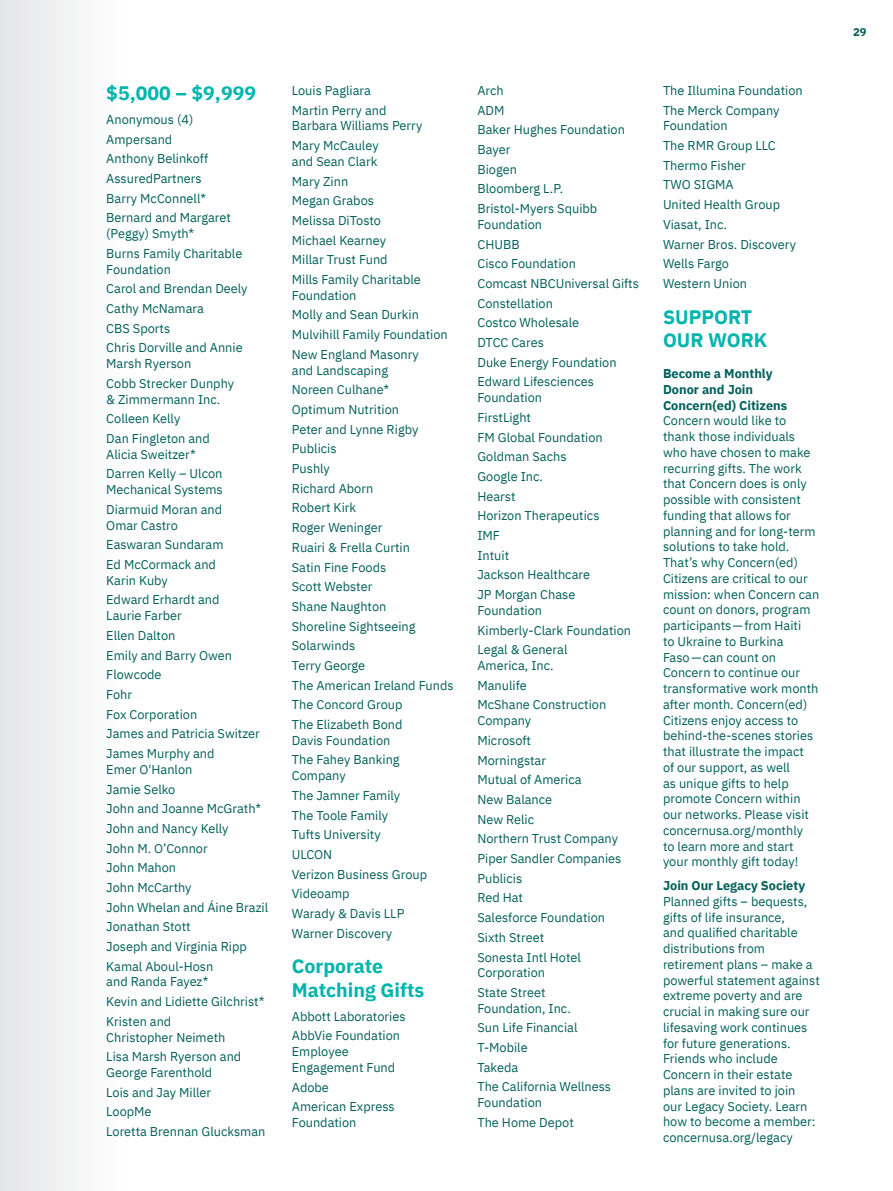
<style>
.page{position:relative;width:893px;height:1191px;background:#fff}
.page>*{position:absolute;margin:0;border:0;box-sizing:border-box;transform-origin:0 0}
.t1{font:700 19.5px/23.7px "IBM Plex Sans";color:#00b5ad}
.t2{font:12.75px/19.6px "IBM Plex Sans";color:#005f5a}
.t3{font:700 12.75px/15.8px "IBM Plex Sans";color:#005f5a}
.t4{font:700 11.25px "IBM Plex Sans";color:#005f5a}
</style>
<div class="page">
<div style="left:0;top:0;width:162px;height:1191px;background:linear-gradient(to right,#e6e7e8,#fff)"></div>
<h1 class="t1" style="left:106px;top:80px;width:151px">$5,000 – $9,999</h1>
<p class="t2" style="left:106px;top:109px;width:126px">Anonymous (4)<br>Ampersand<br>Anthony Belinkoff<br>AssuredPartners<br>Barry McConnell*<br>Bernard and Margaret</p>
<p class="t2" style="left:106px;top:223px;width:138px">(Peggy) Smyth*<br>Burns Family Charitable</p>
<p class="t2" style="left:106px;top:258px;width:143px">Foundation<br>Carol and Brendan Deely<br>Cathy McNamara<br>CBS Sports<br>Chris Dorville and Annie</p>
<p class="t2" style="left:106px;top:353px;width:129px">Marsh Ryerson<br>Cobb Strecker Dunphy</p>
<p class="t2" style="left:106px;top:388px;width:116px">&amp; Zimmermann Inc.<br>Colleen Kelly<br>Dan Fingleton and</p>
<p class="t2" style="left:106px;top:443px;width:118px">Alicia Sweitzer*<br>Darren Kelly – Ulcon</p>
<p class="t2" style="left:106px;top:479px;width:118px">Mechanical Systems<br>Diarmuid Moran and</p>
<p class="t2" style="left:106px;top:514px;width:119px">Omar Castro<br>Easwaran Sundaram<br>Ed McCormack and</p>
<p class="t2" style="left:106px;top:569px;width:115px">Karin Kuby<br>Edward Erhardt and</p>
<p class="t2" style="left:106px;top:605px;width:155px">Laurie Farber<br>Ellen Dalton<br>Emily and Barry Owen<br>Flowcode<br>Fohr<br>Fox Corporation<br>James and Patricia Switzer<br>James Murphy and</p>
<p class="t2" style="left:106px;top:758px;width:163px">Emer O'Hanlon<br>Jamie Selko<br>John and Joanne McGrath*<br>John and Nancy Kelly<br>John M. O’Connor<br>John Mahon<br>John McCarthy<br>John Whelan and Áine Brazil<br>Jonathan Stott<br>Joseph and Virginia Ripp<br>Kamal Aboul-Hosn</p>
<p class="t2" style="left:106px;top:971px;width:160px">and Randa Fayez*<br>Kevin and Lidiette Gilchrist*<br>Kristen and</p>
<p class="t2" style="left:106px;top:1026px;width:137px">Christopher Neimeth<br>Lisa Marsh Ryerson and</p>
<p class="t2" style="left:106px;top:1061px;width:161px">George Farenthold<br>Lois and Jay Miller<br>LoopMe<br>Loretta Brennan Glucksman</p>
<p class="t2" style="left:292px;top:79px;width:96px">Louis Pagliara<br>Martin Perry and</p>
<p class="t2" style="left:292px;top:115px;width:132px">Barbara Williams Perry<br>Mary McCauley</p>
<p class="t2" style="left:292px;top:150px;width:131px">and Sean Clark<br>Mary Zinn<br>Megan Grabos<br>Melissa DiTosto<br>Michael Kearney<br>Millar Trust Fund<br>Mills Family Charitable</p>
<p class="t2" style="left:292px;top:284px;width:157px">Foundation<br>Molly and Sean Durkin<br>Mulvihill Family Foundation<br>New England Masonry</p>
<p class="t2" style="left:292px;top:359px;width:163px">and Landscaping<br>Noreen Culhane*<br>Optimum Nutrition<br>Peter and Lynne Rigby<br>Publicis<br>Pushly<br>Richard Aborn<br>Robert Kirk<br>Roger Weninger<br>Ruairi &amp; Frella Curtin<br>Satin Fine Foods<br>Scott Webster<br>Shane Naughton<br>Shoreline Sightseeing<br>Solarwinds<br>Terry George<br>The American Ireland Funds<br>The Concord Group<br>The Elizabeth Bond</p>
<p class="t2" style="left:292px;top:729px;width:109px">Davis Foundation<br>The Fahey Banking</p>
<p class="t2" style="left:292px;top:765px;width:137px">Company<br>The Jamner Family<br>The Toole Family<br>Tufts University<br>ULCON<br>Verizon Business Group<br>Videoamp<br>Warady &amp; Davis LLP<br>Warner Discovery</p>
<h1 class="t1" style="left:292px;top:953px;width:134px">Corporate<br>Matching Gifts</h1>
<p class="t2" style="left:292px;top:1005px;width:115px">Abbott Laboratories<br>AbbVie Foundation</p>
<p class="t2" style="left:292px;top:1042px;width:105px;line-height:15.8px">Employee<br>Engagement Fund</p>
<p class="t2" style="left:292px;top:1076px;width:104px">Adobe<br>American Express</p>
<p class="t2" style="left:292px;top:1111px;width:66px">Foundation</p>
<p class="t2" style="left:477px;top:80px;width:149px">Arch<br>ADM<br>Baker Hughes Foundation<br>Bayer<br>Biogen<br>Bloomberg L.P.<br>Bristol-Myers Squibb</p>
<p class="t2" style="left:477px;top:213px;width:163px">Foundation<br>CHUBB<br>Cisco Foundation<br>Comcast NBCUniversal Gifts<br>Constellation<br>Costco Wholesale<br>DTCC Cares<br>Duke Energy Foundation<br>Edward Lifesciences</p>
<p class="t2" style="left:477px;top:387px;width:127px">Foundation<br>FirstLight<br>FM Global Foundation<br>Goldman Sachs<br>Google Inc.<br>Hearst<br>Horizon Therapeutics<br>IMF<br>Intuit<br>Jackson Healthcare<br>JP Morgan Chase</p>
<p class="t2" style="left:477px;top:599px;width:155px">Foundation<br>Kimberly-Clark Foundation<br>Legal &amp; General</p>
<p class="t2" style="left:477px;top:654px;width:130px">America, Inc.<br>Manulife<br>McShane Construction</p>
<p class="t2" style="left:477px;top:710px;width:146px">Company<br>Microsoft<br>Morningstar<br>Mutual of America<br>New Balance<br>New Relic<br>Northern Trust Company<br>Piper Sandler Companies<br>Publicis<br>Red Hat<br>Salesforce Foundation<br>Sixth Street<br>Sonesta Intl Hotel</p>
<p class="t2" style="left:477px;top:962px;width:70px">Corporation<br>State Street</p>
<p class="t2" style="left:477px;top:997px;width:135px">Foundation, Inc.<br>Sun Life Financial<br>T-Mobile<br>Takeda<br>The California Wellness</p>
<p class="t2" style="left:477px;top:1091px;width:98px">Foundation<br>The Home Depot</p>
<p class="t2" style="left:663px;top:79px;width:141px">The Illumina Foundation<br>The Merck Company</p>
<p class="t2" style="left:663px;top:115px;width:135px">Foundation<br>The RMR Group LLC<br>Thermo Fisher<br>TWO SIGMA<br>United Health Group<br>Viasat, Inc.<br>Warner Bros. Discovery<br>Wells Fargo<br>Western Union</p>
<h1 class="t1" style="left:663px;top:303px;width:106px">SUPPORT<br>OUR WORK</h1>
<p class="t3" style="left:663px;top:365px;width:126px">Become a Monthly<br>Donor and Join<br>Concern(ed) Citizens</p>
<p class="t2" style="left:663px;top:412px;width:158px;line-height:15.8px">Concern would like to thank those individuals who have chosen to make recurring gifts. The work that Concern does is only possible with consistent funding that allows for planning and for long-term solutions to take hold.<br>That’s why Concern(ed)<br>Citizens are critical to our mission: when Concern can count on donors, program participants—from Haiti<br>to Ukraine to Burkina<br>Faso—can count on<br>Concern to continue our transformative work month after month. Concern(ed)<br>Citizens enjoy access to behind-the-scenes stories that illustrate the impact<br>of our support, as well<br>as unique gifts to help promote Concern within our networks. Please visit concernusa.org/monthly<br>to learn more and start your monthly gift today!</p>
<p class="t3" style="left:663px;top:876px;width:144px">Join Our Legacy Society</p>
<p class="t2" style="left:663px;top:892px;width:158px;line-height:15.8px">Planned gifts – bequests, gifts of life insurance,<br>and qualified charitable distributions from retirement plans – make a powerful statement against extreme poverty and are crucial in making sure our lifesaving work continues for future generations.<br>Friends who include<br>Concern in their estate plans are invited to join<br>our Legacy Society. Learn how to become a member: concernusa.org/legacy</p>
<p class="t4" style="left:853px;top:23px;width:15px">29</p>
</div>
